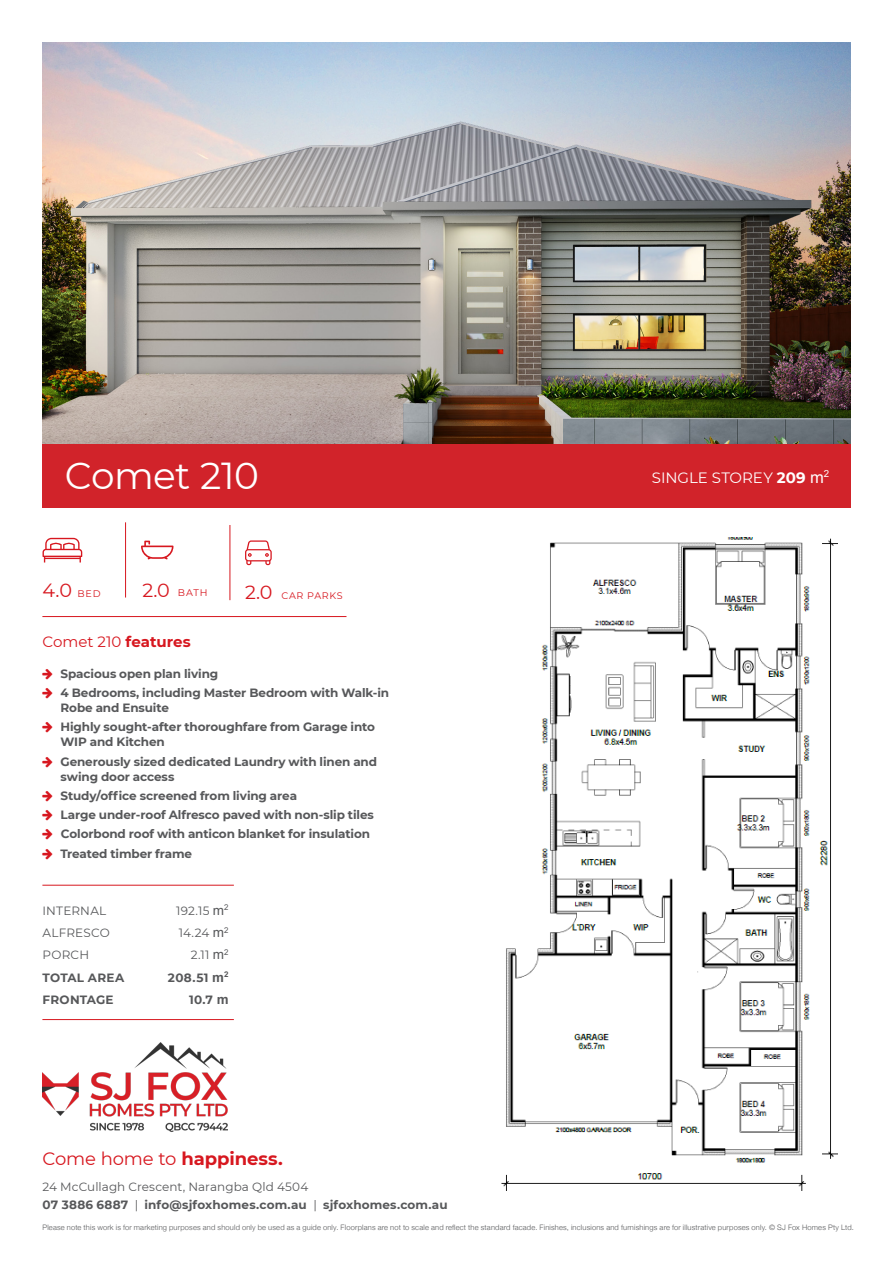
<style>
.page{position:relative;width:893px;height:1263px;background:#fff}
.page>*{position:absolute;margin:0;border:0;box-sizing:border-box;transform-origin:0 0}
.t1{font:37.5px "Montserrat";letter-spacing:-.015em;color:#fff}
.t2{font:19.05px "Montserrat";color:#d7171f}
.t3{font:18px "Montserrat";letter-spacing:-.01em;color:#d7171f}
.t4{font:15px "Montserrat";color:#fff}
.t5{font:15px "Montserrat";color:#d7171f}
.t6{font:700 12px/15px "Montserrat";letter-spacing:-.01em;color:#57585a}
.t7{font:12px "Montserrat";letter-spacing:.01em;color:#57585a}
.t8{font:700 12px "Montserrat";letter-spacing:.01em;color:#57585a}
.t9{font:700 12px "Montserrat";letter-spacing:.025em;color:#57585a}
.t10{font:700 12px "Montserrat";letter-spacing:.02em;color:#57585a}
.t11{font:9.6px "Montserrat";letter-spacing:.07em;color:#d7171f}
.t12{font:300 7.5px "Helvetica Neue";letter-spacing:.025em;color:#57585a}
.s1{font-weight:700}
.s2{font-family:"Arial Nova";font-size:16.5px}
.s3{font-family:"Arial Nova";font-size:13.5px}
.s4{font-weight:400}
</style>
<div class="page">
<img style="left:42px;top:1042px;width:186px;height:90px">
<hr style="left:125px;top:522px;width:1px;height:75px;background:#d7171f">
<svg style="left:141px;top:541px;width:32px;height:18px"></svg>
<svg style="left:43px;top:538px;width:39px;height:24px"></svg>
<hr style="left:230px;top:525px;width:1px;height:75px;background:#d7171f">
<svg style="left:245px;top:540px;width:27px;height:25px"></svg>
<hr style="left:42px;top:616px;width:304px;height:1px;background:#d7171f">
<hr style="left:42px;top:885px;width:192px;height:1px;background:#d7171f">
<hr style="left:42px;top:1019px;width:192px;height:1px;background:#d7171f">
<div style="left:42px;top:444px;width:808px;height:63px;background:#d1232a"></div>
<img style="left:501px;top:538px;width:336px;height:653px">
<img style="left:43px;top:43px;width:807px;height:401px">
<p class="t1" style="left:65px;top:450px;width:196px">Comet 210</p>
<p class="t4" style="left:652px;top:467px;width:179px">SINGLE STOREY <span class="s1">209</span> <span class="s2">m</span><sup>2</sup></p>
<p class="t2" style="left:43px;top:577px;width:31px">4.0</p>
<p class="t11" style="left:77px;top:586px;width:25px">BED</p>
<p class="t2" style="left:142px;top:577px;width:29px">2.0</p>
<p class="t11" style="left:178px;top:586px;width:31px">BATH</p>
<p class="t2" style="left:245px;top:579px;width:29px">2.0</p>
<p class="t11" style="left:282px;top:589px;width:63px">CAR PARKS</p>
<p class="t5" style="left:43px;top:632px;width:150px">Comet 210 <span class="s1">features</span></p>
<p class="t6" style="left:61px;top:665px;width:159px">Spacious open plan living</p>
<p class="t6" style="left:61px;top:685px;width:330px">4 Bedrooms, including Master Bedroom with Walk-in<br>Robe and Ensuite</p>
<p class="t6" style="left:61px;top:719px;width:316px">Highly sought-after thoroughfare from Garage into<br>WIP and Kitchen</p>
<p class="t6" style="left:61px;top:753px;width:318px">Generously sized dedicated Laundry with linen and swing door access</p>
<p class="t6" style="left:61px;top:787px;width:238px">Study/office screened from living area</p>
<p class="t6" style="left:61px;top:807px;width:315px">Large under-roof Alfresco paved with non-slip tiles</p>
<p class="t6" style="left:61px;top:826px;width:311px">Colorbond roof with anticon blanket for insulation</p>
<p class="t6" style="left:61px;top:845px;width:133px">Treated timber frame</p>
<p class="t7" style="left:43px;top:902px;width:65px">INTERNAL</p>
<p class="t7" style="left:176px;top:902px;width:54px">192.15 <span class="s3">m</span><sup>2</sup></p>
<p class="t7" style="left:43px;top:924px;width:69px">ALFRESCO</p>
<p class="t7" style="left:179px;top:924px;width:51px">14.24 <span class="s3">m</span><sup>2</sup></p>
<p class="t7" style="left:43px;top:947px;width:48px">PORCH</p>
<p class="t7" style="left:191px;top:947px;width:39px">2.11 <span class="s3">m</span><sup>2</sup></p>
<p class="t9" style="left:43px;top:969px;width:83px">TOTAL AREA</p>
<p class="t6" style="left:168px;top:969px;width:62px">208.51 <span class="s3">m</span><sup>2</sup></p>
<p class="t10" style="left:43px;top:991px;width:73px">FRONTAGE</p>
<p class="t6" style="left:189px;top:991px;width:41px">10.7 <span class="s3">m</span></p>
<p class="t3" style="left:43px;top:1146px;width:242px">Come home to <span class="s1">happiness.</span></p>
<p class="t7" style="left:43px;top:1179px;width:267px">24 McCullagh Crescent, Narangba Qld 4504</p>
<p class="t8" style="left:43px;top:1196px;width:407px">07 3886 6887 <span class="s4">|</span> info@sjfoxhomes.com.au <span class="s4">|</span> sjfoxhomes.com.au</p>
<p class="t12" style="left:43px;top:1222px;width:813px">Please note this work is for marketing purposes and should only be used as a guide only. Floorplans are not to scale and reflect the standard facade. Finishes, inclusions and furnishings are for illustrative purposes only. © SJ Fox Homes Pty Ltd.</p>
</div>
